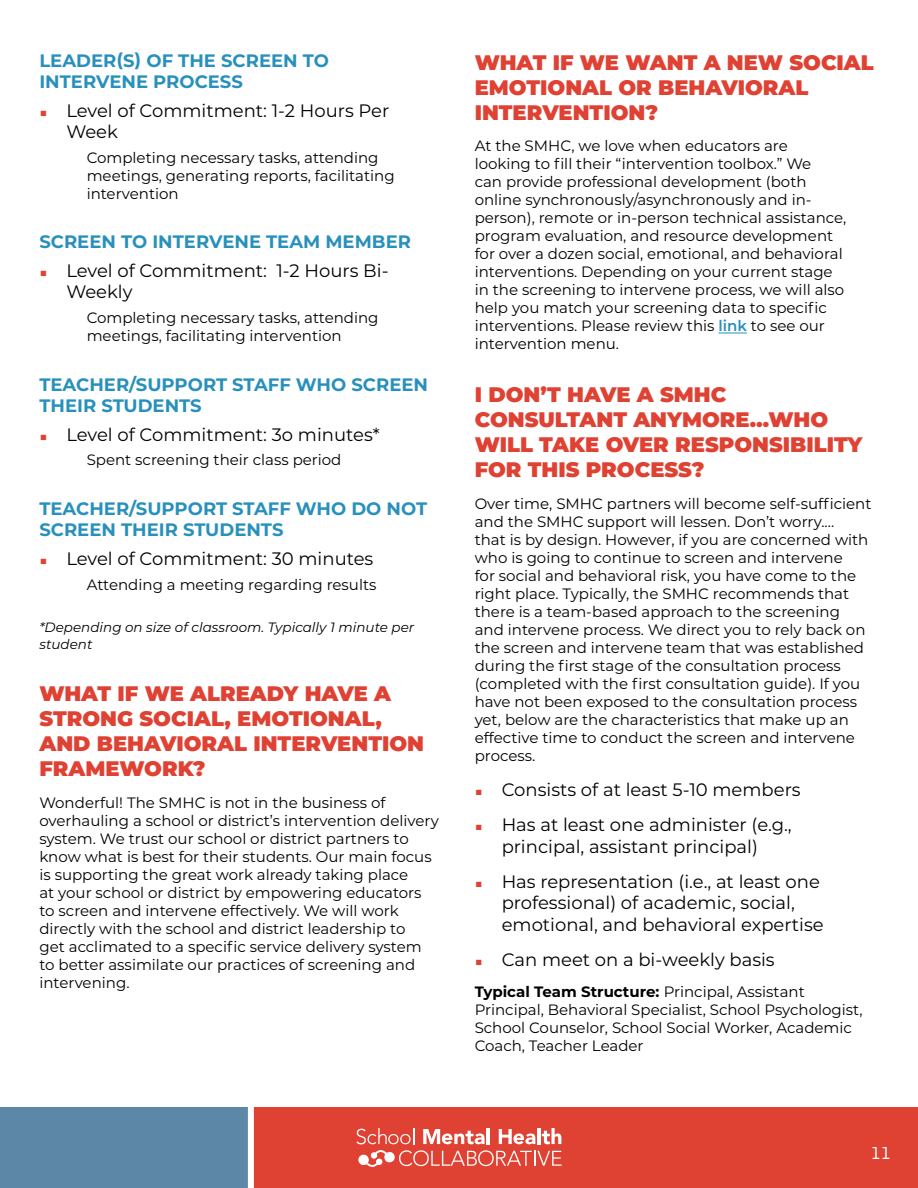
<style>
.page{position:relative;width:918px;height:1188px;background:#fff}
.page>*{position:absolute;margin:0;border:0;box-sizing:border-box;transform-origin:0 0}
.t1{font:900 21px/25.2px "Montserrat";color:#df4133}
.t2{font:18px/21.6px "Montserrat";color:#000}
.t3{font:700 18px/21.6px "Montserrat";color:#2890bd}
.t4{font:18px "Obvia";color:#fff}
.t5{font:15px/18px "Montserrat";color:#000}
.t6{font:italic 13.5px/16.2px "Montserrat";color:#000}
.s1{font-weight:300;font-size:13.5px;color:#dd4332}
.s2{font-weight:600;color:#2890bd}
.s3{font-weight:700}
</style>
<div class="page">
<svg style="left:719px;top:333px;width:28px;height:1px"></svg>
<div style="left:0;top:1107px;width:918px;height:81px;background:#df4132"></div>
<div style="left:0;top:1107px;width:251px;height:81px;background:#5d87a6"></div>
<svg style="left:356px;top:1128px;width:58px;height:16px"></svg>
<svg style="left:423px;top:1129px;width:62px;height:15px"></svg>
<hr style="left:487px;top:1128px;width:3px;height:16px;background:#fff">
<svg style="left:499px;top:1129px;width:36px;height:15px"></svg>
<hr style="left:537px;top:1128px;width:4px;height:16px;background:#fff">
<svg style="left:542px;top:1128px;width:19px;height:16px"></svg>
<svg style="left:358px;top:1150px;width:204px;height:17px"></svg>
<div style="left:248px;top:1107px;width:6px;height:81px;background:#fff"></div>
<p class="t3" style="left:39px;top:49px;width:291px">LEADER(S) OF THE SCREEN TO<br>INTERVENE PROCESS</p>
<p class="t2" style="left:66px;top:99px;width:324px;text-indent:-27px"><span class="s1">■</span> Level of Commitment: 1-2 Hours Per<br>Week</p>
<p class="t5" style="left:87px;top:148px;width:310px">Completing necessary tasks, attending meetings, generating reports, facilitating intervention</p>
<p class="t3" style="left:39px;top:230px;width:373px">SCREEN TO INTERVENE TEAM MEMBER</p>
<p class="t2" style="left:66px;top:259px;width:324px;text-indent:-27px"><span class="s1">■</span> Level of Commitment: 1-2 Hours Bi-<br>Weekly</p>
<p class="t5" style="left:87px;top:308px;width:293px">Completing necessary tasks, attending meetings, facilitating intervention</p>
<p class="t3" style="left:39px;top:373px;width:390px">TEACHER/SUPPORT STAFF WHO SCREEN<br>THEIR STUDENTS</p>
<p class="t2" style="left:39px;top:423px;width:342px"><span class="s1">■</span> Level of Commitment: 3o minutes*</p>
<p class="t5" style="left:87px;top:451px;width:256px">Spent screening their class period</p>
<p class="t3" style="left:39px;top:497px;width:389px">TEACHER/SUPPORT STAFF WHO DO NOT<br>SCREEN THEIR STUDENTS</p>
<p class="t2" style="left:39px;top:547px;width:336px"><span class="s1">■</span> Level of Commitment: 30 minutes</p>
<p class="t5" style="left:87px;top:575px;width:291px">Attending a meeting regarding results</p>
<p class="t6" style="left:39px;top:619px;width:376px">*Depending on size of classroom. Typically 1 minute per student</p>
<h1 class="t1" style="left:39px;top:679px;width:386px">WHAT IF WE ALREADY HAVE A<br>STRONG SOCIAL, EMOTIONAL,<br>AND BEHAVIORAL INTERVENTION<br>FRAMEWORK?</h1>
<p class="t5" style="left:39px;top:793px;width:401px">Wonderful! The SMHC is not in the business of overhauling a school or district’s intervention delivery system. We trust our school or district partners to know what is best for their students. Our main focus is supporting the great work already taking place<br>at your school or district by empowering educators to screen and intervene effectively. We will work directly with the school and district leadership to<br>get acclimated to a specific service delivery system to better assimilate our practices of screening and intervening.</p>
<h1 class="t1" style="left:475px;top:48px;width:401px">WHAT IF WE WANT A NEW SOCIAL<br>EMOTIONAL OR BEHAVIORAL<br>INTERVENTION?</h1>
<p class="t5" style="left:475px;top:137px;width:373px">At the SMHC, we love when educators are looking to fill their “intervention toolbox.” We<br>can provide professional development (both online synchronously/asynchronously and in&shy;person), remote or in-person technical assistance, program evaluation, and resource development for over a dozen social, emotional, and behavioral interventions. Depending on your current stage in the screening to intervene process, we will also help you match your screening data to specific interventions. Please review this <span class="s2">link</span> to see our intervention menu.</p>
<h1 class="t1" style="left:475px;top:380px;width:389px">I DON’T HAVE A SMHC<br>CONSULTANT ANYMORE…WHO<br>WILL TAKE OVER RESPONSIBILITY<br>FOR THIS PROCESS?</h1>
<p class="t5" style="left:475px;top:494px;width:398px">Over time, SMHC partners will become self-sufficient and the SMHC support will lessen. Don’t worry....<br>that is by design. However, if you are concerned with who is going to continue to screen and intervene<br>for social and behavioral risk, you have come to the right place. Typically, the SMHC recommends that there is a team-based approach to the screening and intervene process. We direct you to rely back on the screen and intervene team that was established during the first stage of the consultation process (completed with the first consultation guide). If you have not been exposed to the consultation process yet, below are the characteristics that make up an effective time to conduct the screen and intervene process.</p>
<p class="t2" style="left:475px;top:778px;width:327px"><span class="s1">■</span> Consists of at least 5-10 members</p>
<p class="t2" style="left:475px;top:813px;width:319px;text-align:center"><span class="s1">■</span> Has at least one administer (e.g., principal, assistant principal)</p>
<p class="t2" style="left:502px;top:870px;width:324px;text-indent:-27px"><span class="s1">■</span> Has representation (i.e., at least one professional) of academic, social, emotional, and behavioral expertise</p>
<p class="t2" style="left:475px;top:948px;width:302px"><span class="s1">■</span> Can meet on a bi-weekly basis</p>
<p class="t5" style="left:475px;top:983px;width:389px"><span class="s3">Typical Team Structure:</span> Principal, Assistant Principal, Behavioral Specialist, School Psychologist, School Counselor, School Social Worker, Academic Coach, Teacher Leader</p>
<p class="t4" style="left:871px;top:1143px;width:21px">11</p>
</div>
